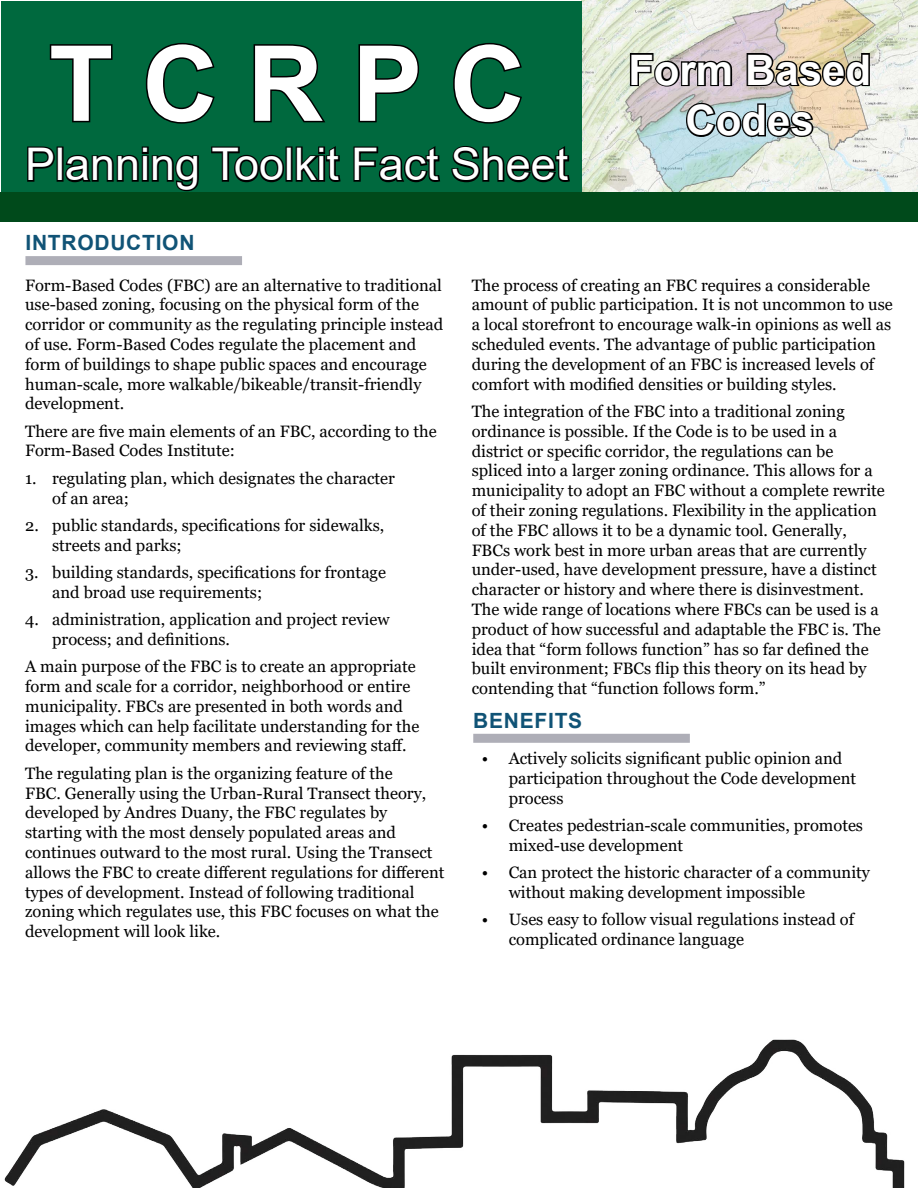
<style>
.page{position:relative;width:918px;height:1188px;background:#fff}
.page>*{position:absolute;margin:0;border:0;box-sizing:border-box;transform-origin:0 0}
.t1{font:700 105px "Arial";color:#fff}
.t2{font:45px "Arial";color:#fff}
.t3{font:700 42px "Arial";color:#fff}
.t4{font:700 21px "Arial";letter-spacing:.035em;color:#105376}
.t5{font:16.5px/19.8px "Georgia";color:#000}
</style>
<div class="page">
<img style="left:581px;top:0;width:337px;height:192px">
<div style="left:1px;top:1px;width:580px;height:193px;background:#00693e"></div>
<img style="left:4px;top:1039px;width:901px;height:149px">
<svg style="left:628px;top:52px;width:106px;height:37px;background:#878282"></svg>
<svg style="left:745px;top:51px;width:126px;height:38px;background:#7e7668"></svg>
<svg style="left:685px;top:101px;width:130px;height:38px;background:#768385"></svg>
<div style="left:1px;top:192px;width:917px;height:30px;background:#004a1b"></div>
<svg style="left:49px;top:44px;width:64px;height:79px"></svg>
<svg style="left:145px;top:43px;width:70px;height:81px"></svg>
<svg style="left:253px;top:44px;width:72px;height:79px"></svg>
<svg style="left:358px;top:44px;width:61px;height:79px"></svg>
<svg style="left:453px;top:43px;width:69px;height:81px"></svg>
<svg style="left:27px;top:146px;width:30px;height:36px"></svg>
<div style="left:57px;top:146px;width:7px;height:36px;border:3px solid #000"></div>
<svg style="left:63px;top:153px;width:76px;height:30px"></svg>
<div style="left:142px;top:146px;width:7px;height:8px;border:3px solid #000"></div>
<div style="left:142px;top:155px;width:7px;height:27px;border:3px solid #000"></div>
<svg style="left:151px;top:154px;width:48px;height:38px"></svg>
<svg style="left:211px;top:146px;width:75px;height:37px"></svg>
<div style="left:286px;top:146px;width:7px;height:36px;border:3px solid #000"></div>
<svg style="left:295px;top:146px;width:46px;height:36px"></svg>
<svg style="left:353px;top:146px;width:87px;height:37px"></svg>
<svg style="left:451px;top:146px;width:119px;height:37px"></svg>
<div style="left:25px;top:256px;width:217px;height:9px;background:#aeaeb7"></div>
<div style="left:473px;top:734px;width:217px;height:9px;background:#aeaeb7"></div>
<h1 class="t1" style="left:49px;top:10px;width:478px">T C R P C</h1>
<h2 class="t2" style="left:25px;top:133px;width:545px">Planning Toolkit Fact Sheet</h2>
<p class="t4" style="left:25px;top:228px;width:171px">INTRODUCTION</p>
<h3 class="t3" style="left:628px;top:40px;width:244px">Form Based</h3>
<h3 class="t3" style="left:686px;top:91px;width:130px">Codes</h3>
<p class="t5" style="left:25px;top:275px;width:420px">Form-Based Codes (FBC) are an alternative to traditional use-based zoning, focusing on the physical form of the corridor or community as the regulating principle instead of use. Form-Based Codes regulate the placement and form of buildings to shape public spaces and encourage human-scale, more walkable/bikeable/transit-friendly development.</p>
<p class="t5" style="left:25px;top:421px;width:413px">There are five main elements of an FBC, according to the<br>Form-Based Codes Institute:</p>
<p class="t5" style="left:52px;top:469px;width:344px;text-indent:-27px">1. regulating plan, which designates the character of an area;</p>
<p class="t5" style="left:52px;top:516px;width:334px;text-indent:-27px">2. public standards, specifications for sidewalks, streets and parks;</p>
<p class="t5" style="left:52px;top:563px;width:335px;text-indent:-27px">3. building standards, specifications for frontage and broad use requirements;</p>
<p class="t5" style="left:52px;top:610px;width:339px;text-indent:-27px">4. administration, application and project review process; and definitions.</p>
<p class="t5" style="left:25px;top:657px;width:396px">A main purpose of the FBC is to create an appropriate form and scale for a corridor, neighborhood or entire municipality. FBCs are presented in both words and images which can help facilitate understanding for the developer, community members and reviewing staff.</p>
<p class="t5" style="left:25px;top:763px;width:421px">The regulating plan is the organizing feature of the<br>FBC. Generally using the Urban-Rural Transect theory, developed by Andres Duany, the FBC regulates by starting with the most densely populated areas and continues outward to the most rural. Using the Transect allows the FBC to create different regulations for different types of development. Instead of following traditional zoning which regulates use, this FBC focuses on what the development will look like.</p>
<p class="t5" style="left:472px;top:275px;width:423px">The process of creating an FBC requires a considerable amount of public participation. It is not uncommon to use a local storefront to encourage walk-in opinions as well as scheduled events. The advantage of public participation during the development of an FBC is increased levels of comfort with modified densities or building styles.</p>
<p class="t5" style="left:472px;top:402px;width:415px">The integration of the FBC into a traditional zoning ordinance is possible. If the Code is to be used in a district or specific corridor, the regulations can be spliced into a larger zoning ordinance. This allows for a municipality to adopt an FBC without a complete rewrite of their zoning regulations. Flexibility in the application of the FBC allows it to be a dynamic tool. Generally, FBCs work best in more urban areas that are currently under-used, have development pressure, have a distinct character or history and where there is disinvestment.<br>The wide range of locations where FBCs can be used is a product of how successful and adaptable the FBC is. The idea that “form follows function” has so far defined the built environment; FBCs flip this theory on its head by contending that “function follows form.”</p>
<p class="t4" style="left:473px;top:706px;width:110px">benefits</p>
<p class="t5" style="left:509px;top:749px;width:349px;text-indent:-27px">• Actively solicits significant public opinion and participation throughout the Code development process</p>
<p class="t5" style="left:509px;top:816px;width:356px;text-indent:-27px">• Creates pedestrian-scale communities, promotes mixed-use development</p>
<p class="t5" style="left:509px;top:863px;width:363px;text-indent:-27px">• Can protect the historic character of a community without making development impossible</p>
<p class="t5" style="left:509px;top:910px;width:347px;text-indent:-27px">• Uses easy to follow visual regulations instead of complicated ordinance language</p>
</div>
